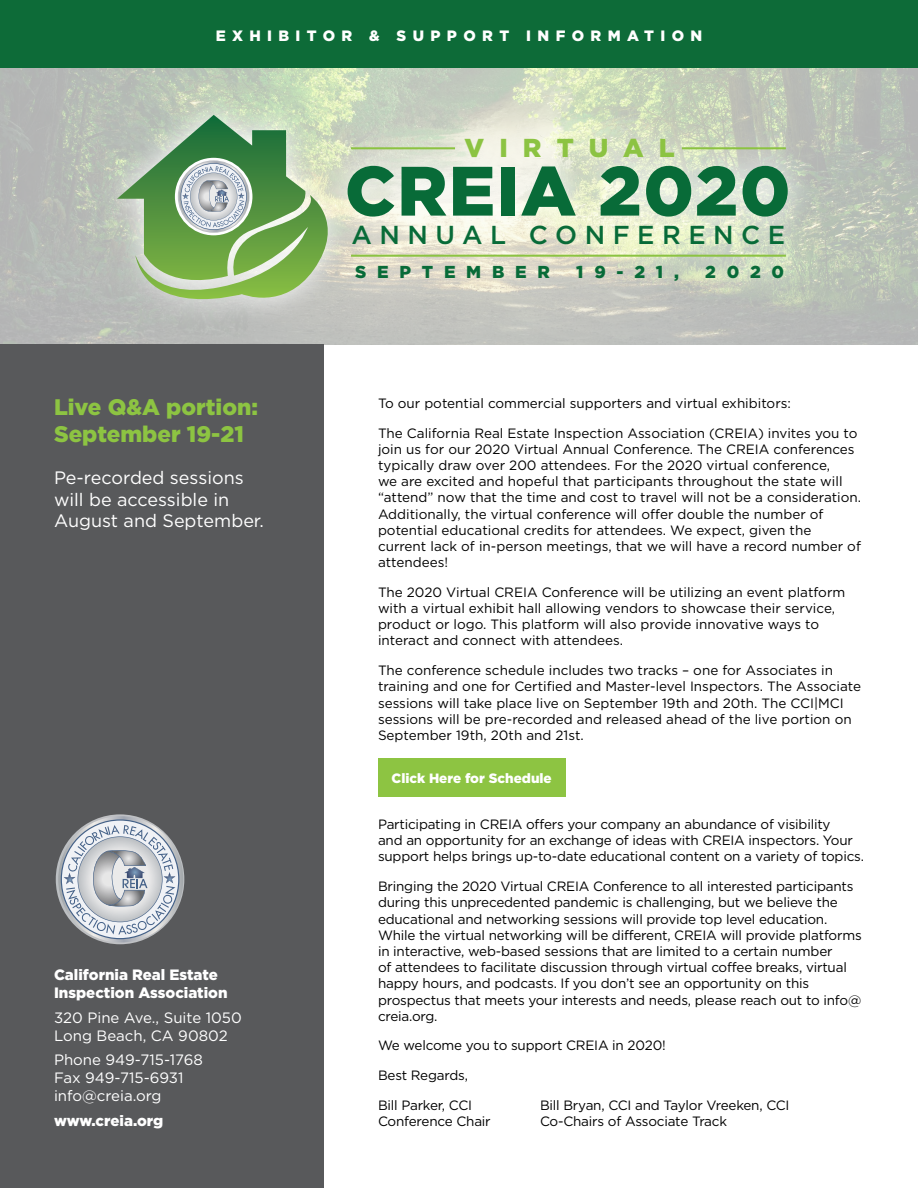
<style>
.page{position:relative;width:918px;height:1188px;background:#fff}
.page>*{position:absolute;margin:0;border:0;box-sizing:border-box;transform-origin:0 0}
.t1{font:500 25.95px "Gotham HTF";letter-spacing:.29em;color:#086b38}
.t2{font:900 25.95px "Gotham HTF";letter-spacing:.585em;color:#8cc342}
.t3{font:900 22.5px/27px "Gotham HTF";color:#8dc442}
.t4{font:18px/21.6px "Gotham HTF";color:#fff}
.t5{font:900 17.25px "Gotham HTF";letter-spacing:.625em;color:#086b38}
.t6{font:15px/18px "Gotham HTF";color:#fff}
.t7{font:900 15px/18px "Gotham HTF";color:#fff}
.t8{font:900 15px "Gotham HTF";letter-spacing:.425em;color:#fff}
.t9{font:13.5px/16.2px "Gotham HTF";letter-spacing:-.015em;color:#000}
.t10{font:900 13.5px "Gotham HTF";color:#fff}
</style>
<div class="page">
<img style="left:0;top:68px;width:918px;height:276px">
<svg style="left:94px;top:89px;width:722px;height:239px;background:#d1d5c5"></svg>
<svg style="left:117px;top:115px;width:277px;height:205px;background:#a2bc97"></svg>
<svg style="left:402px;top:167px;width:44px;height:49px"></svg>
<svg style="left:453px;top:167px;width:40px;height:49px;background:#408c63"></svg>
<div style="left:501px;top:167px;width:14px;height:49px;background:#086b38"></div>
<svg style="left:521px;top:166px;width:55px;height:50px;background:#77ab89"></svg>
<svg style="left:601px;top:166px;width:38px;height:50px;background:#589a71"></svg>
<svg style="left:646px;top:166px;width:45px;height:51px;background:#5a9b74"></svg>
<svg style="left:697px;top:166px;width:39px;height:50px;background:#579873"></svg>
<svg style="left:743px;top:166px;width:45px;height:51px;background:#569672"></svg>
<hr style="left:351px;top:255px;width:435px;height:2px;background:#8cc342">
<hr style="left:351px;top:147px;width:104px;height:2px;background:#8cc342">
<hr style="left:682px;top:147px;width:104px;height:2px;background:#8cc342">
<div style="left:0;top:0;width:918px;height:68px;background:#0d6b38"></div>
<div style="left:0;top:344px;width:324px;height:844px;background:#58595b"></div>
<svg style="left:56px;top:814px;width:128px;height:130px"></svg>
<div style="left:378px;top:758px;width:187px;height:38px;background:#8dc442"></div>
<p class="t8" style="left:216px;top:27px;width:488px">EXHIBITOR &amp; SUPPORT INFORMATION</p>
<h1 class="t2" style="left:465px;top:132px;width:212px">VIRTUAL</h1>
<h1 class="t1" style="left:352px;top:220px;width:435px">ANNUAL CONFERENCE</h1>
<h2 class="t3" style="left:54px;top:393px;width:206px">Live Q&amp;A portion:<br>September 19-21</h2>
<h3 class="t4" style="left:54px;top:467px;width:212px">Pe-recorded sessions will be accessible in<br>August and September.</h3>
<p class="t7" style="left:54px;top:965px;width:175px">California Real Estate<br>Inspection Association</p>
<p class="t6" style="left:54px;top:1008px;width:189px">320 Pine Ave., Suite 1050<br>Long Beach, CA 90802</p>
<p class="t6" style="left:54px;top:1051px;width:150px">Phone 949-715-1768<br>Fax 949-715-6931 info@creia.org</p>
<p class="t7" style="left:54px;top:1111px;width:111px">www.creia.org</p>
<p class="t5" style="left:355px;top:262px;width:196px">SEPTEMBER</p>
<p class="t5" style="left:576px;top:262px;width:104px">19-21,</p>
<p class="t5" style="left:705px;top:262px;width:80px">2020</p>
<p class="t9" style="left:378px;top:388px;width:481px;line-height:29.7px">To our potential commercial supporters and virtual exhibitors:<br>The California Real Estate Inspection Association (CREIA) invites you to</p>
<p class="t9" style="left:378px;top:441px;width:485px">join us for our 2020 Virtual Annual Conference. The CREIA conferences typically draw over 200 attendees. For the 2020 virtual conference,<br>we are excited and hopeful that participants throughout the state will “attend” now that the time and cost to travel will not be a consideration.<br>Additionally, the virtual conference will offer double the number of potential educational credits for attendees. We expect, given the current lack of in-person meetings, that we will have a record number of attendees!</p>
<p class="t9" style="left:378px;top:584px;width:469px">The 2020 Virtual CREIA Conference will be utilizing an event platform with a virtual exhibit hall allowing vendors to showcase their service, product or logo. This platform will also provide innovative ways to interact and connect with attendees.</p>
<p class="t9" style="left:378px;top:662px;width:485px">The conference schedule includes two tracks – one for Associates in training and one for Certified and Master-level Inspectors. The Associate sessions will take place live on September 19th and 20th. The CCI|MCI sessions will be pre-recorded and released ahead of the live portion on September 19th, 20th and 21st.</p>
<p class="t10" style="left:392px;top:770px;width:162px">Click Here for Schedule</p>
<p class="t9" style="left:378px;top:816px;width:488px">Participating in CREIA offers your company an abundance of visibility<br>and an opportunity for an exchange of ideas with CREIA inspectors. Your support helps brings up-to-date educational content on a variety of topics.</p>
<p class="t9" style="left:378px;top:878px;width:485px">Bringing the 2020 Virtual CREIA Conference to all interested participants during this unprecedented pandemic is challenging, but we believe the educational and networking sessions will provide top level education.<br>While the virtual networking will be different, CREIA will provide platforms in interactive, web-based sessions that are limited to a certain number<br>of attendees to facilitate discussion through virtual coffee breaks, virtual happy hours, and podcasts. If you don’t see an opportunity on this prospectus that meets your interests and needs, please reach out to info@ creia.org.</p>
<p class="t9" style="left:378px;top:1037px;width:289px">We welcome you to support CREIA in 2020!</p>
<p class="t9" style="left:378px;top:1060px;width:96px;line-height:29.7px">Best Regards,<br>Bill Parker, CCI</p>
<p class="t9" style="left:540px;top:1097px;width:251px">Bill Bryan, CCI and Taylor Vreeken, CCI</p>
<p class="t9" style="left:378px;top:1113px;width:114px">Conference Chair</p>
<p class="t9" style="left:540px;top:1113px;width:189px">Co-Chairs of Associate Track</p>
</div>
